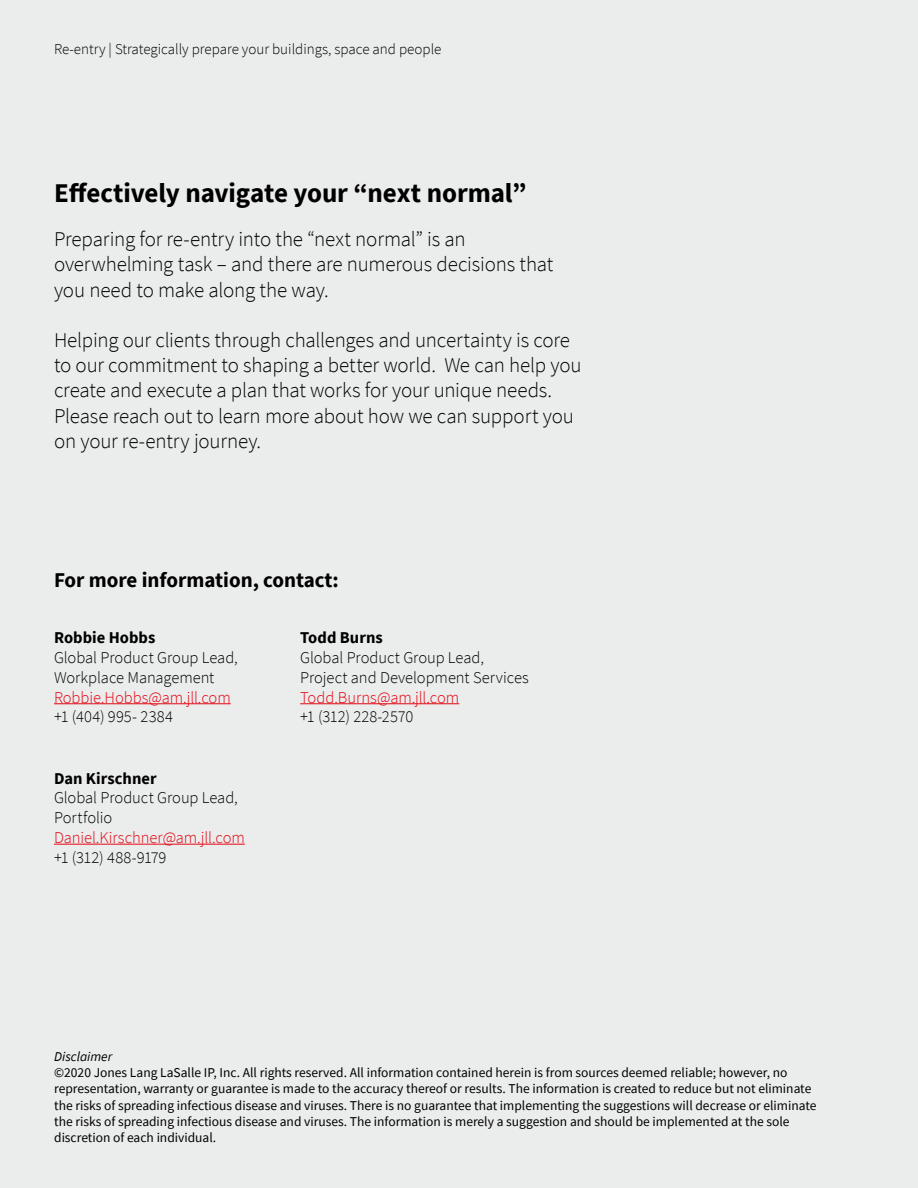
<style>
.page{position:relative;width:918px;height:1188px;background:#ebecec}
.page>*{position:absolute;margin:0;border:0;box-sizing:border-box;transform-origin:0 0}
.t1{font:700 27px "Source Sans Pro";letter-spacing:-.005em;color:#000}
.t2{font:300 21px/25.2px "Source Sans Pro";letter-spacing:-.01em;color:#000}
.t3{font:700 21px "Source Sans Pro";color:#000}
.t4{font:300 16.5px/19.8px "Source Sans Pro";letter-spacing:-.005em;color:#000}
.t5{font:300 16.5px "Source Sans Pro";letter-spacing:-.005em;color:#e30613}
.t6{font:700 16.5px "Source Sans Pro";letter-spacing:.005em;color:#000}
.t7{font:300 16.5px "Source Sans Pro";letter-spacing:.015em;color:#000}
.t8{font:300 15px "Source Sans Pro";color:#000}
.t9{font:13.5px/16.2px "Source Sans Pro";color:#000}
.t10{font:italic 13.5px "Source Sans Pro";color:#000}
</style>
<div class="page">
<hr style="left:300px;top:703px;width:159px;height:1px;background:#e30613">
<hr style="left:54px;top:703px;width:177px;height:1px;background:#e30613">
<hr style="left:54px;top:844px;width:191px;height:1px;background:#e30613">
<p class="t8" style="left:54px;top:40px;width:389px">Re-entry | Strategically prepare your buildings, space and people</p>
<h1 class="t1" style="left:54px;top:175px;width:474px">Effectively navigate your “next normal”</h1>
<h2 class="t2" style="left:54px;top:227px;width:501px">Preparing for re-entry into the “next normal” is an overwhelming task – and there are numerous decisions that you need to make along the way.</h2>
<p class="t2" style="left:54px;top:328px;width:529px">Helping our clients through challenges and uncertainty is core to our commitment to shaping a better world. We can help you create and execute a plan that works for your unique needs.<br>Please reach out to learn more about how we can support you on your re-entry journey.</p>
<h2 class="t3" style="left:54px;top:566px;width:286px">For more information, contact:</h2>
<p class="t6" style="left:54px;top:626px;width:103px">Robbie Hobbs</p>
<p class="t4" style="left:54px;top:648px;width:185px">Global Product Group Lead,<br>Workplace Management</p>
<p class="t5" style="left:54px;top:687px;width:178px">Robbie.Hobbs@am.jll.com</p>
<p class="t7" style="left:54px;top:707px;width:121px">+1 (404) 995- 2384</p>
<p class="t6" style="left:54px;top:767px;width:104px">Dan Kirschner</p>
<p class="t4" style="left:54px;top:788px;width:185px">Global Product Group Lead,<br>Portfolio</p>
<p class="t5" style="left:54px;top:827px;width:192px">Daniel.Kirschner@am.jll.com</p>
<p class="t4" style="left:54px;top:847px;width:114px">+1 (312) 488-9179</p>
<p class="t6" style="left:300px;top:626px;width:84px">Todd Burns</p>
<p class="t4" style="left:300px;top:648px;width:230px">Global Product Group Lead,<br>Project and Development Services</p>
<p class="t5" style="left:300px;top:687px;width:161px">Todd.Burns@am.jll.com</p>
<p class="t4" style="left:300px;top:707px;width:115px">+1 (312) 228-2570</p>
<p class="t10" style="left:54px;top:1048px;width:60px">Disclaimer</p>
<p class="t9" style="left:54px;top:1065px;width:764px">©2020 Jones Lang LaSalle IP, Inc. All rights reserved. All information contained herein is from sources deemed reliable; however, no representation, warranty or guarantee is made to the accuracy thereof or results. The information is created to reduce but not eliminate the risks of spreading infectious disease and viruses. There is no guarantee that implementing the suggestions will decrease or eliminate the risks of spreading infectious disease and viruses. The information is merely a suggestion and should be implemented at the sole discretion of each individual.</p>
</div>
